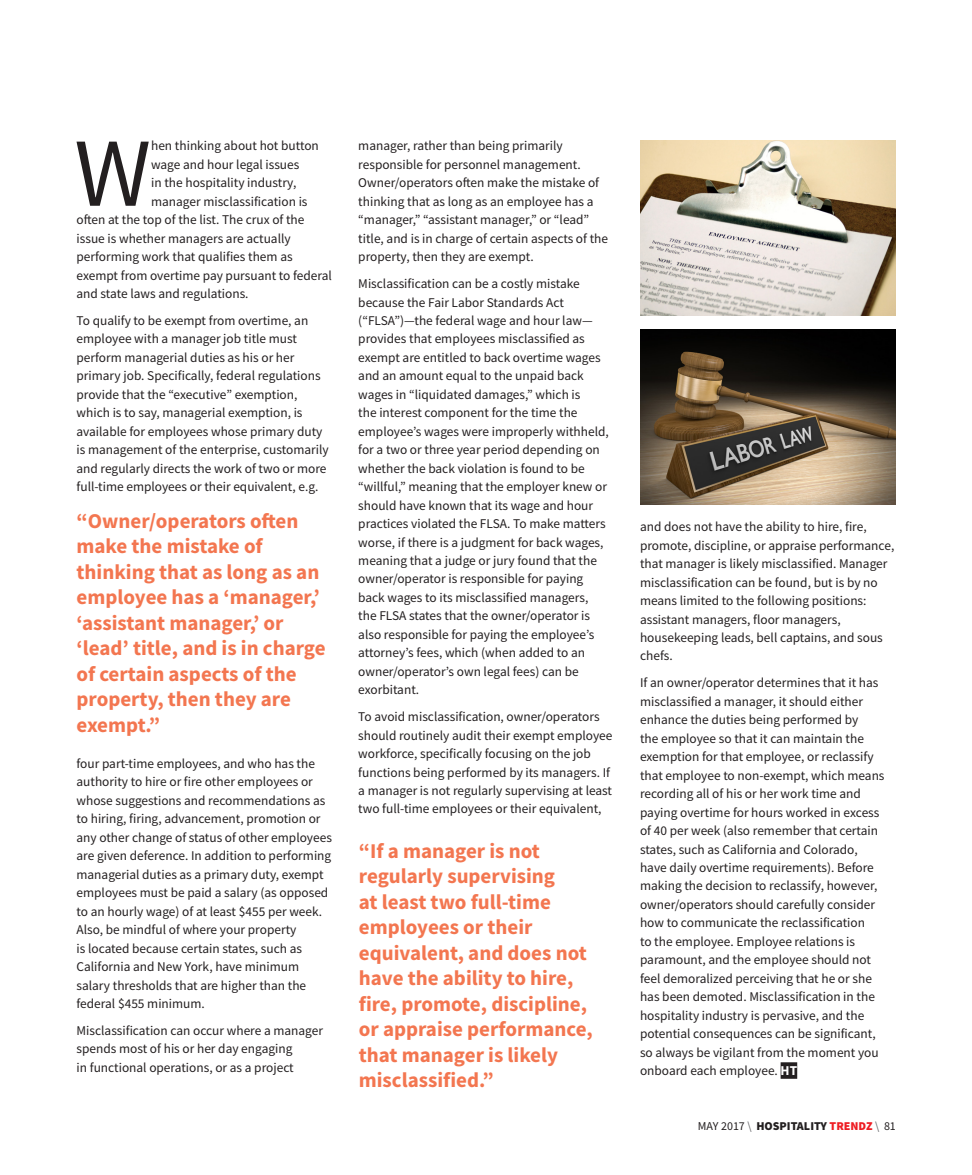
<style>
.page{position:relative;width:972px;height:1175px;background:#fff}
.page>*{position:absolute;margin:0;border:0;box-sizing:border-box;transform-origin:0 0}
.t1{font:97.8px "Source Sans Pro";color:#231f20}
.t2{font:700 21px/25.5px "Source Sans Pro";color:#f37650}
.t3{font:13.35px/18.5px "Source Sans Pro";color:#231f20}
.t4{font:900 12px "Source Sans Pro";color:#231f20}
.s1{font-weight:700;font-size:13.5px;color:#fff}
.s2{font-weight:400}
.s3{font-weight:400;color:#636366}
.s4{color:#ee1d23}
</style>
<div class="page">
<div style="left:781px;top:1062px;width:16px;height:16px;background:#231f20"></div>
<img style="left:640px;top:140px;width:255px;height:175px">
<img style="left:640px;top:329px;width:255px;height:175px">
<p class="t1" style="left:74px;top:111px;width:78px">W</p>
<p class="t3" style="left:151px;top:137px;width:169px">hen thinking about hot button</p>
<p class="t3" style="left:151px;top:155px;width:150px">wage and hour legal issues</p>
<p class="t3" style="left:151px;top:173px;width:147px">in the hospitality industry,</p>
<p class="t3" style="left:151px;top:192px;width:158px">manager misclassification is</p>
<p class="t3" style="left:77px;top:210px;width:230px">often at the top of the list. The crux of the</p>
<p class="t3" style="left:77px;top:229px;width:216px">issue is whether managers are actually</p>
<p class="t3" style="left:77px;top:247px;width:218px">performing work that qualifies them as</p>
<p class="t3" style="left:77px;top:266px;width:257px">exempt from overtime pay pursuant to federal</p>
<p class="t3" style="left:77px;top:284px;width:174px">and state laws and regulations.</p>
<p class="t3" style="left:77px;top:311px;width:254px">To qualify to be exempt from overtime, an employee with a manager job title must perform managerial duties as his or her primary job. Specifically, federal regulations provide that the “executive” exemption, which is to say, managerial exemption, is available for employees whose primary duty is management of the enterprise, customarily and regularly directs the work of two or more full-time employees or their equivalent, e.g.</p>
<p class="t2" style="left:77px;top:507px;width:251px">“Owner/operators often make the mistake of thinking that as long as an employee has a ‘manager,’ ‘assistant manager,’ or ‘lead’ title, and is in charge of certain aspects of the property, then they are exempt.”</p>
<p class="t3" style="left:77px;top:754px;width:257px">four part-time employees, and who has the authority to hire or fire other employees or whose suggestions and recommendations as to hiring, firing, advancement, promotion or any other change of status of other employees are given deference. In addition to performing managerial duties as a primary duty, exempt employees must be paid a salary (as opposed to an hourly wage) of at least $455 per week.<br>Also, be mindful of where your property<br>is located because certain states, such as California and New York, have minimum salary thresholds that are higher than the federal $455 minimum.</p>
<p class="t3" style="left:77px;top:1021px;width:248px">Misclassification can occur where a manager spends most of his or her day engaging<br>in functional operations, or as a project</p>
<p class="t3" style="left:358px;top:137px;width:251px">manager, rather than being primarily responsible for personnel management.<br>Owner/operators often make the mistake of thinking that as long as an employee has a “manager,” “assistant manager,” or “lead” title, and is in charge of certain aspects of the property, then they are exempt.</p>
<p class="t3" style="left:358px;top:274px;width:252px">Misclassification can be a costly mistake because the Fair Labor Standards Act (“FLSA”)—the federal wage and hour law— provides that employees misclassified as exempt are entitled to back overtime wages and an amount equal to the unpaid back wages in “liquidated damages,” which is<br>the interest component for the time the employee’s wages were improperly withheld, for a two or three year period depending on whether the back violation is found to be “willful,” meaning that the employer knew or should have known that its wage and hour practices violated the FLSA. To make matters worse, if there is a judgment for back wages, meaning that a judge or jury found that the owner/operator is responsible for paying back wages to its misclassified managers, the FLSA states that the owner/operator is also responsible for paying the employee’s attorney’s fees, which (when added to an owner/operator’s own legal fees) can be exorbitant.</p>
<p class="t3" style="left:358px;top:707px;width:256px">To avoid misclassification, owner/operators should routinely audit their exempt employee workforce, specifically focusing on the job functions being performed by its managers. If a manager is not regularly supervising at least two full-time employees or their equivalent,</p>
<p class="t2" style="left:359px;top:837px;width:236px">“If a manager is not regularly supervising<br>at least two full-time employees or their equivalent, and does not have the ability to hire, fire, promote, discipline, or appraise performance, that manager is likely misclassified.”</p>
<p class="t3" style="left:640px;top:517px;width:256px">and does not have the ability to hire, fire, promote, discipline, or appraise performance, that manager is likely misclassified. Manager misclassification can be found, but is by no means limited to the following positions: assistant managers, floor managers, housekeeping leads, bell captains, and sous chefs.</p>
<p class="t3" style="left:640px;top:673px;width:246px">If an owner/operator determines that it has misclassified a manager, it should either enhance the duties being performed by<br>the employee so that it can maintain the exemption for that employee, or reclassify that employee to non-exempt, which means recording all of his or her work time and paying overtime for hours worked in excess of 40 per week (also remember that certain states, such as California and Colorado, have daily overtime requirements). Before making the decision to reclassify, however, owner/operators should carefully consider how to communicate the reclassification<br>to the employee. Employee relations is paramount, and the employee should not feel demoralized perceiving that he or she has been demoted. Misclassification in the hospitality industry is pervasive, and the potential consequences can be significant, so always be vigilant from the moment you onboard each employee. <span class="s1">HT</span></p>
<p class="t4" style="left:698px;top:1117px;width:200px"><span class="s2">MAY 2017</span> <span class="s3">\</span> HOSPITALITY <span class="s4">TRENDZ</span> <span class="s3">\</span> <span class="s2">81</span></p>
</div>
